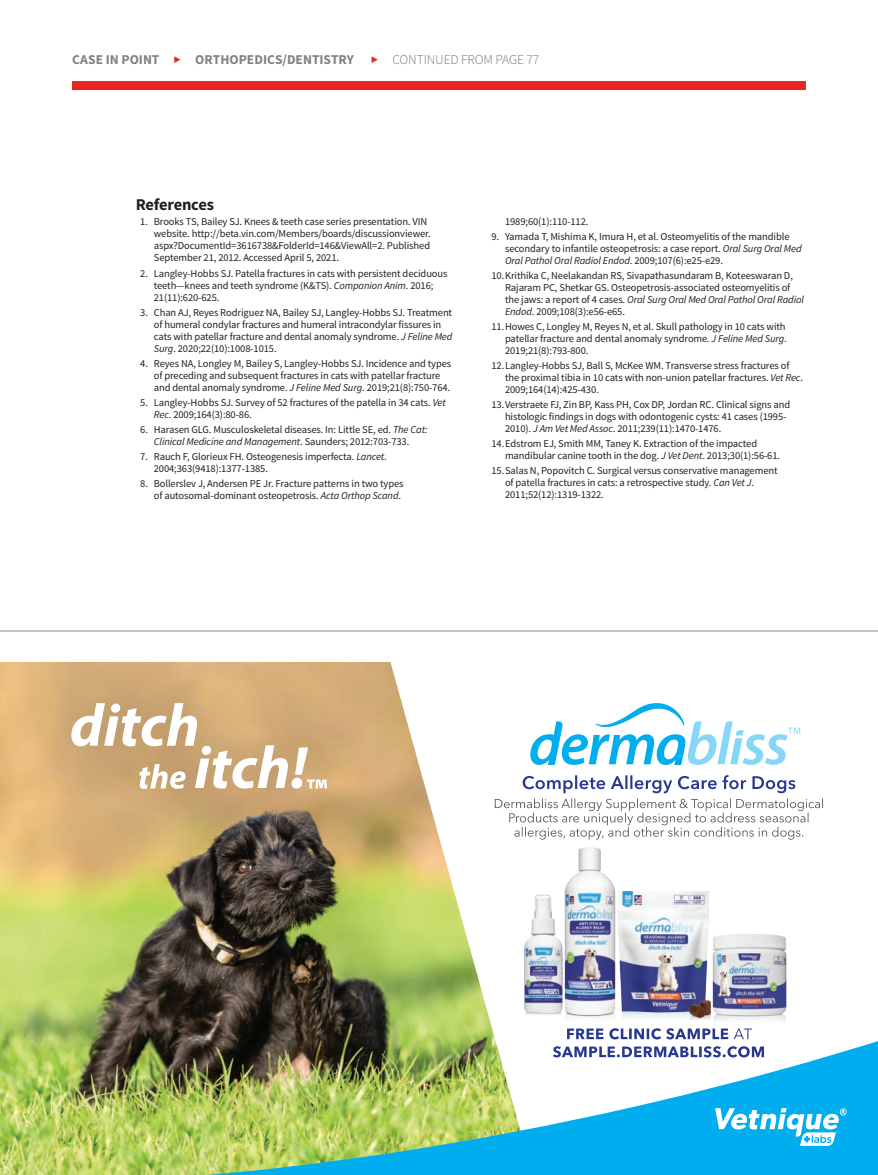
<style>
.page{position:relative;width:878px;height:1175px;background:#fff}
.page>*{position:absolute;margin:0;border:0;box-sizing:border-box;transform-origin:0 0}
.t1{font:700 16.5px "Source Sans Pro";letter-spacing:-.02em;color:#231f20}
.t2{font:700 13.5px "Source Sans Pro";letter-spacing:.005em;color:#808285}
.t3{font:300 13.5px "Source Sans Pro";letter-spacing:-.01em;color:#76787b}
.t4{font:10.5px/12px "Source Sans Pro";letter-spacing:-.01em;color:#231f20}
.s1{font-style:italic}
</style>
<div class="page">
<div style="left:72px;top:81px;width:734px;height:9px;background:#e72621"></div>
<img style="left:0;top:662px;width:494px;height:512px">
<img style="left:167px;top:1036px;width:711px;height:138px">
<svg style="left:715px;top:1108px;width:131px;height:37px"></svg>
<svg style="left:530px;top:703px;width:270px;height:62px"></svg>
<div style="left:8px;top:662px;width:377px;height:193px;background:#231f20;opacity:.53"></div>
<svg style="left:71px;top:703px;width:256px;height:86px"></svg>
<svg style="left:494px;top:775px;width:329px;height:64px"></svg>
<svg style="left:553px;top:1046px;width:211px;height:11px"></svg>
<svg style="left:567px;top:1028px;width:185px;height:11px"></svg>
<img style="left:626px;top:891px;width:83px;height:128px">
<img style="left:564px;top:847px;width:62px;height:171px">
<img style="left:702px;top:931px;width:85px;height:90px">
<img style="left:524px;top:893px;width:44px;height:123px">
<hr style="left:0;top:630px;width:878px;height:2px;background:#b2b3b7">
<p class="t2" style="left:72px;top:51px;width:89px">CASE IN POINT</p>
<p class="t2" style="left:195px;top:51px;width:160px">ORTHOPEDICS/DENTISTRY</p>
<p class="t3" style="left:392px;top:51px;width:148px">CONTINUED FROM PAGE 77</p>
<h1 class="t1" style="left:136px;top:194px;width:80px">References</h1>
<p class="t4" style="left:154px;top:216px;width:278px;text-indent:-14px">1. Brooks TS, Bailey SJ. Knees &amp; teeth case series presentation. VIN website. http://beta.vin.com/Members/boards/discussionviewer. aspx?DocumentId=3616738&amp;FolderId=146&amp;ViewAll=2. Published September 21, 2012. Accessed April 5, 2021.</p>
<p class="t4" style="left:154px;top:267px;width:295px;text-indent:-14px">2. Langley-Hobbs SJ. Patella fractures in cats with persistent deciduous teeth—knees and teeth syndrome (K&amp;TS). <span class="s1">Companion Anim</span>. 2016;<br>21(11):620-625.</p>
<p class="t4" style="left:154px;top:306px;width:300px;text-indent:-14px">3. Chan AJ, Reyes Rodriguez NA, Bailey SJ, Langley-Hobbs SJ. Treatment of humeral condylar fractures and humeral intracondylar fissures in cats with patellar fracture and dental anomaly syndrome. <span class="s1">J Feline Med Surg</span>. 2020;22(10):1008-1015.</p>
<p class="t4" style="left:154px;top:357px;width:299px;text-indent:-14px">4. Reyes NA, Longley M, Bailey S, Langley-Hobbs SJ. Incidence and types of preceding and subsequent fractures in cats with patellar fracture and dental anomaly syndrome. <span class="s1">J Feline Med Surg</span>. 2019;21(8):750-764.</p>
<p class="t4" style="left:154px;top:396px;width:293px;text-indent:-14px">5. Langley-Hobbs SJ. Survey of 52 fractures of the patella in 34 cats. <span class="s1">Vet<br>Rec</span>. 2009;164(3):80-86.</p>
<p class="t4" style="left:140px;top:423px;width:289px;text-align:center">6. Harasen GLG. Musculoskeletal diseases. In: Little SE, ed. <span class="s1">The Cat:<br>Clinical Medicine and Management</span>. Saunders; 2012:703-733.</p>
<p class="t4" style="left:154px;top:450px;width:234px;text-indent:-14px">7. Rauch F, Glorieux FH. Osteogenesis imperfecta. <span class="s1">Lancet</span>.<br>2004;363(9418):1377-1385.</p>
<p class="t4" style="left:140px;top:477px;width:265px;text-align:right">8. Bollerslev J, Andersen PE Jr. Fracture patterns in two types of autosomal-dominant osteopetrosis. <span class="s1">Acta Orthop Scand</span>.</p>
<p class="t4" style="left:505px;top:216px;width:85px">1989;60(1):110-112.</p>
<p class="t4" style="left:505px;top:231px;width:298px;text-indent:-14px">9. Yamada T, Mishima K, Imura H, et al. Osteomyelitis of the mandible secondary to infantile osteopetrosis: a case report. <span class="s1">Oral Surg Oral Med<br>Oral Pathol Oral Radiol Endod</span>. 2009;107(6):e25-e29.</p>
<p class="t4" style="left:505px;top:270px;width:300px;text-indent:-14px">10.Krithika C, Neelakandan RS, Sivapathasundaram B, Koteeswaran D, Rajaram PC, Shetkar GS. Osteopetrosis-associated osteomyelitis of the jaws: a report of 4 cases. <span class="s1">Oral Surg Oral Med Oral Pathol Oral Radiol Endod</span>. 2009;108(3):e56-e65.</p>
<p class="t4" style="left:505px;top:321px;width:283px;text-align:justify;text-indent:-14px">11.Howes C, Longley M, Reyes N, et al. Skull pathology in 10 cats with patellar fracture and dental anomaly syndrome<span class="s1">. J Feline Med Surg</span>.<br>2019;21(8):793-800.</p>
<p class="t4" style="left:505px;top:360px;width:299px;text-indent:-14px">12.Langley-Hobbs SJ, Ball S, McKee WM. Transverse stress fractures of the proximal tibia in 10 cats with non-union patellar fractures. <span class="s1">Vet Rec</span>.<br>2009;164(14):425-430.</p>
<p class="t4" style="left:505px;top:399px;width:287px;text-indent:-14px">13.Verstraete FJ, Zin BP, Kass PH, Cox DP, Jordan RC. Clinical signs and histologic findings in dogs with odontogenic cysts: 41 cases (1995-<br>2010). <span class="s1">J Am Vet Med Assoc</span>. 2011;239(11):1470-1476.</p>
<p class="t4" style="left:505px;top:438px;width:276px;text-indent:-14px">14.Edstrom EJ, Smith MM, Taney K. Extraction of the impacted mandibular canine tooth in the dog. <span class="s1">J Vet Dent</span>. 2013;30(1):56-61.</p>
<p class="t4" style="left:505px;top:465px;width:274px;text-indent:-14px">15.Salas N, Popovitch C. Surgical versus conservative management of patella fractures in cats: a retrospective study. <span class="s1">Can Vet J</span>.<br>2011;52(12):1319-1322.</p>
</div>
